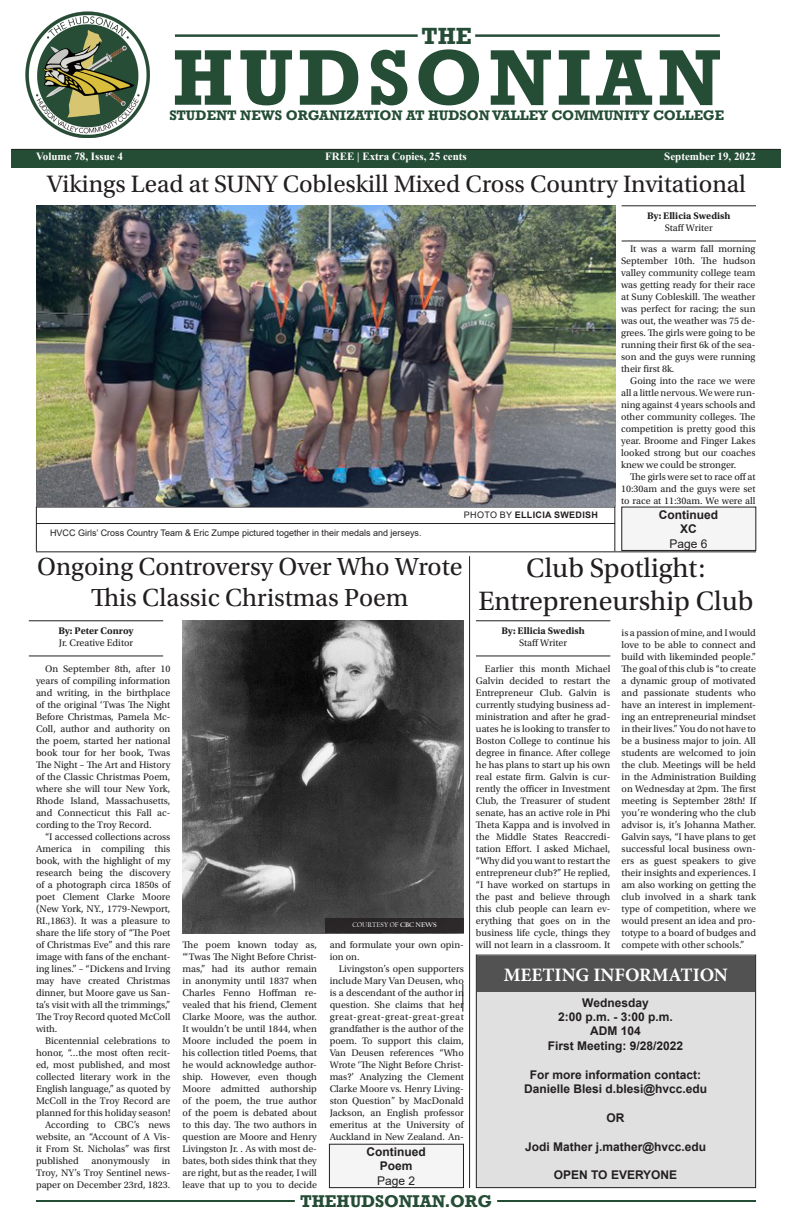
<style>
.page{position:relative;width:792px;height:1224px;background:#fff}
.page>*{position:absolute;margin:0;border:0;box-sizing:border-box;transform-origin:0 0}
.t1{font:700 74px "Rockwell Nova";letter-spacing:.075em;color:#254d36}
.t2{font:28px/33.6px "Utopia Std";color:#231f20;text-align:center}
.t3{font:26px/31.2px "Utopia Std";color:#231f20;text-align:center}
.t4{font:25px "Utopia Std";color:#231f20}
.t5{font:700 22px "Rockwell Nova";color:#254d36}
.t6{font:700 19px "Minion Pro";color:#fff}
.t7{font:700 16px "Rockwell Nova";color:#254d36}
.t8{font:700 13px "Rockwell Nova";color:#254d36}
.t9{font:700 12px "Arial";color:#231f20}
.t10{font:12px "Arial";color:#231f20}
.t11{font:700 11px "Times New Roman";color:#fff}
.Article_Body{font:10px/12px "Utopia Std";color:#231f20;text-align:justify}
.t12{font:700 10px "Utopia Std";color:#231f20}
.t13{font:9px "Arial";color:#231f20}
.t14{font:700 9px "Arial";letter-spacing:.035em;color:#231f20}
.t15{font:7px "Californian FB";color:#fff}
.s1{font-weight:400}
.s2{font-weight:700}
</style>
<div class="page">
<div style="left:11px;top:149px;width:770px;height:19px;background:#254d36"></div>
<hr style="left:11px;top:149px;width:770px;height:1px;background:#231f20">
<hr style="left:497px;top:1200px;width:259px;height:2px;background:#254d36">
<hr style="left:36px;top:1200px;width:259px;height:2px;background:#254d36">
<img style="left:25px;top:11px;width:125px;height:127px">
<hr style="left:175px;top:34px;width:243px;height:3px;background:#254d36">
<hr style="left:475px;top:34px;width:245px;height:3px;background:#254d36">
<div style="left:622px;top:507px;width:134px;height:43px;background:#f5f5f6"></div>
<div style="left:621px;top:507px;width:135px;height:44px;border:1px solid #231f20"></div>
<hr style="left:622px;top:241px;width:134px;height:1px;background:#231f20">
<hr style="left:622px;top:206px;width:134px;height:1px;background:#231f20">
<hr style="left:36px;top:551px;width:720px;height:1px;background:#231f20">
<hr style="left:469px;top:556px;width:1px;height:632px;background:#231f20">
<svg style="left:614px;top:524px;width:1px;height:27px"></svg>
<div style="left:36px;top:507px;width:579px;height:17px;border:1px solid #231f20"></div>
<svg style="left:36px;top:524px;width:1px;height:27px"></svg>
<svg style="left:462px;top:984px;width:1px;height:28px"></svg>
<hr style="left:476px;top:656px;width:134px;height:1px;background:#231f20">
<hr style="left:476px;top:621px;width:134px;height:1px;background:#231f20">
<img style="left:182px;top:621px;width:282px;height:313px">
<img style="left:36px;top:206px;width:579px;height:301px">
<div style="left:476px;top:955px;width:280px;height:233px;background:#e0e0e0"></div>
<div style="left:476px;top:955px;width:280px;height:233px;border:1px solid #231f20"></div>
<div style="left:477px;top:956px;width:277px;height:36px;background:#535252"></div>
<hr style="left:29px;top:656px;width:134px;height:1px;background:#231f20">
<hr style="left:29px;top:621px;width:134px;height:1px;background:#231f20">
<div style="left:329px;top:1144px;width:134px;height:44px;background:#f5f5f6"></div>
<div style="left:329px;top:1144px;width:135px;height:44px;border:1px solid #231f20"></div>
<div style="left:325px;top:919px;width:139px;height:14px;background:#2b2728"></div>
<p class="t5" style="left:422px;top:22px;width:52px">THE</p>
<p class="t1" style="left:172px;top:30px;width:550px">HUDSONIAN</p>
<p class="t8" style="left:169px;top:107px;width:556px">STUDENT NEWS ORGANIZATION AT HUDSON VALLEY COMMUNITY COLLEGE</p>
<p class="t11" style="left:36px;top:149px;width:88px">Volume 78, Issue 4</p>
<p class="t11" style="left:325px;top:149px;width:143px">FREE | Extra Copies, 25 cents</p>
<p class="t11" style="left:664px;top:149px;width:93px">September 19, 2022</p>
<p class="t4" style="left:47px;top:170px;width:700px">Vikings Lead at SUNY Cobleskill Mixed Cross Country Invitational</p>
<p class="t12" style="left:647px;top:210px;width:85px">By: Ellicia Swedish</p>
<p class="Article_Body" style="left:665px;top:222px;width:50px">Staff Writer</p>
<p class="Article_Body" style="left:621px;top:243px;width:136px;text-indent:9px">It was a warm fall morning September 10th. The hudson valley community college team was getting ready for their race at Suny Cobleskill. The weather was perfect for racing; the sun was out, the weather was 75 de&shy;grees. The girls were going to be running their first 6k of the sea&shy;son and the guys were running their first 8k.</p>
<p class="Article_Body" style="left:621px;top:375px;width:136px;text-indent:9px">Going into the race we were all a little nervous. We were run&shy;ning against 4 years schools and other community colleges. The competition is pretty good this year. Broome and Finger Lakes looked strong but our coaches knew we could be stronger.</p>
<p class="Article_Body" style="left:621px;top:471px;width:136px;text-indent:9px">The girls were set to race off at 10:30am and the guys were set to race at 11:30am. We were all</p>
<p class="t13" style="left:50px;top:527px;width:373px">HVCC Girls’ Cross Country Team &amp; Eric Zumpe pictured together in their medals and jerseys.</p>
<p class="t14" style="left:464px;top:508px;width:136px"><span class="s1">PHOTO BY</span> ELLICIA SWEDISH</p>
<p class="t9" style="left:659px;top:506px;width:61px">Continued</p>
<p class="t9" style="left:680px;top:521px;width:18px">XC</p>
<p class="t10" style="left:670px;top:535px;width:40px">Page 6</p>
<p class="t3" style="left:37px;top:552px;width:427px">Ongoing Controversy Over Who Wrote<br>This Classic Christmas Poem</p>
<p class="t12" style="left:58px;top:625px;width:77px">By: Peter Conroy</p>
<p class="Article_Body" style="left:59px;top:637px;width:76px">Jr. Creative Editor</p>
<p class="Article_Body" style="left:36px;top:663px;width:136px;text-indent:9px">On September 8th, after 10 years of compiling information and writing, in the birthplace of the original ‘Twas The Night Before Christmas, Pamela Mc-Coll, author and authority on the poem, started her national book tour for her book, Twas The Night – The Art and History of the Classic Christmas Poem, where she will tour New York, Rhode Island, Massachusetts, and Connecticut this Fall ac&shy;cording to the Troy Record.</p>
<p class="Article_Body" style="left:36px;top:831px;width:136px;text-indent:9px">“I accessed collections across America in compiling this book, with the highlight of my research being the discovery of a photograph circa 1850s of poet Clement Clarke Moore (New York, NY., 1779-Newport, RI.,1863). It was a pleasure to share the life story of “The Poet of Christmas Eve” and this rare image with fans of the enchant&shy;ing lines.” – “Dickens and Irving may have created Christmas dinner, but Moore gave us San&shy;ta’s visit with all the trimmings,” The Troy Record quoted McColl with.</p>
<p class="Article_Body" style="left:36px;top:1035px;width:136px;text-indent:9px">Bicentennial celebrations to honor, “…the most often recit&shy;ed, most published, and most collected literary work in the English language,” as quoted by McColl in the Troy Record are planned for this holiday season!</p>
<p class="Article_Body" style="left:36px;top:1119px;width:136px;text-indent:9px">According to CBC’s news website, an “Account of A Vis&shy;it From St. Nicholas” was first published anonymously in Troy, NY’s Troy Sentinel news&shy;paper on December 23rd, 1823.</p>
<p class="Article_Body" style="left:183px;top:939px;width:136px">The poem known today as, “‘Twas The Night Before Christ&shy;mas,” had its author remain in anonymity until 1837 when Charles Fenno Hoffman re&shy;vealed that his friend, Clement Clarke Moore, was the author.<br>It wouldn’t be until 1844, when Moore included the poem in his collection titled Poems, that he would acknowledge author&shy;ship. However, even though Moore admitted authorship of the poem, the true author of the poem is debated about to this day. The two authors in question are Moore and Henry Livingston Jr. . As with most de&shy;bates, both sides think that they are right, but as the reader, I will leave that up to you to decide</p>
<p class="t15" style="left:352px;top:921px;width:86px">COURTESY OF <span class="s2">CBC NEWS</span></p>
<p class="Article_Body" style="left:330px;top:939px;width:136px">and formulate your own opin&shy;ion on.</p>
<p class="Article_Body" style="left:330px;top:963px;width:136px;text-indent:9px">Livingston’s open supporters include Mary Van Deusen, who is a descendant of the author in question. She claims that her great-great-great-great-great grandfather is the author of the poem. To support this claim, Van Deusen references “Who Wrote ‘The Night Before Christ&shy;mas?’ Analyzing the Clement Clarke Moore vs. Henry Living&shy;ston Question” by MacDonald Jackson, an English professor emeritus at the University of Auckland in New Zealand. An-</p>
<p class="t9" style="left:367px;top:1143px;width:61px">Continued</p>
<p class="t9" style="left:380px;top:1158px;width:34px">Poem</p>
<p class="t10" style="left:377px;top:1172px;width:40px">Page 2</p>
<p class="t2" style="left:478px;top:551px;width:277px">Club Spotlight:<br>Entrepreneurship Club</p>
<p class="t12" style="left:501px;top:625px;width:85px">By: Ellicia Swedish</p>
<p class="Article_Body" style="left:519px;top:637px;width:50px">Staff Writer</p>
<p class="Article_Body" style="left:476px;top:663px;width:136px;text-indent:9px">Earlier this month Michael Galvin decided to restart the Entrepreneur Club. Galvin is currently studying business ad&shy;ministration and after he grad&shy;uates he is looking to transfer to Boston College to continue his degree in finance. After college he has plans to start up his own real estate firm. Galvin is cur&shy;rently the officer in Investment Club, the Treasurer of student senate, has an active role in Phi Theta Kappa and is involved in the Middle States Reaccredi&shy;tation Effort. I asked Michael, “Why did you want to restart the entrepreneur club?” He replied, “I have worked on startups in the past and believe through this club people can learn ev&shy;erything that goes on in the business life cycle, things they will not learn in a classroom. It</p>
<p class="Article_Body" style="left:622px;top:627px;width:136px">is a passion of mine, and I would love to be able to connect and build with likeminded people.” The goal of this club is “to create a dynamic group of motivated and passionate students who have an interest in implement&shy;ing an entrepreneurial mindset in their lives.” You do not have to be a business major to join. All students are welcomed to join the club. Meetings will be held in the Administration Building on Wednesday at 2pm. The first meeting is September 28th! If you’re wondering who the club advisor is, it’s Johanna Mather.<br>Galvin says, “I have plans to get successful local business own&shy;ers as guest speakers to give their insights and experiences. I am also working on getting the club involved in a shark tank type of competition, where we would present an idea and pro&shy;totype to a board of budges and compete with other schools.”</p>
<p class="t6" style="left:504px;top:961px;width:226px">MEETING INFORMATION</p>
<p class="t9" style="left:582px;top:994px;width:68px">Wednesday</p>
<p class="t9" style="left:558px;top:1008px;width:116px">2:00 p.m. - 3:00 p.m.</p>
<p class="t9" style="left:590px;top:1023px;width:52px">ADM 104</p>
<p class="t9" style="left:548px;top:1037px;width:137px">First Meeting: 9/28/2022</p>
<p class="t9" style="left:530px;top:1066px;width:173px">For more information contact:</p>
<p class="t9" style="left:524px;top:1080px;width:185px">Danielle Blesi d.blesi@hvcc.edu</p>
<p class="t9" style="left:607px;top:1109px;width:19px">OR</p>
<p class="t9" style="left:525px;top:1138px;width:183px">Jodi Mather j.mather@hvcc.edu</p>
<p class="t9" style="left:554px;top:1167px;width:125px">OPEN TO EVERYONE</p>
<p class="t7" style="left:300px;top:1191px;width:193px">THEHUDSONIAN.ORG</p>
</div>
